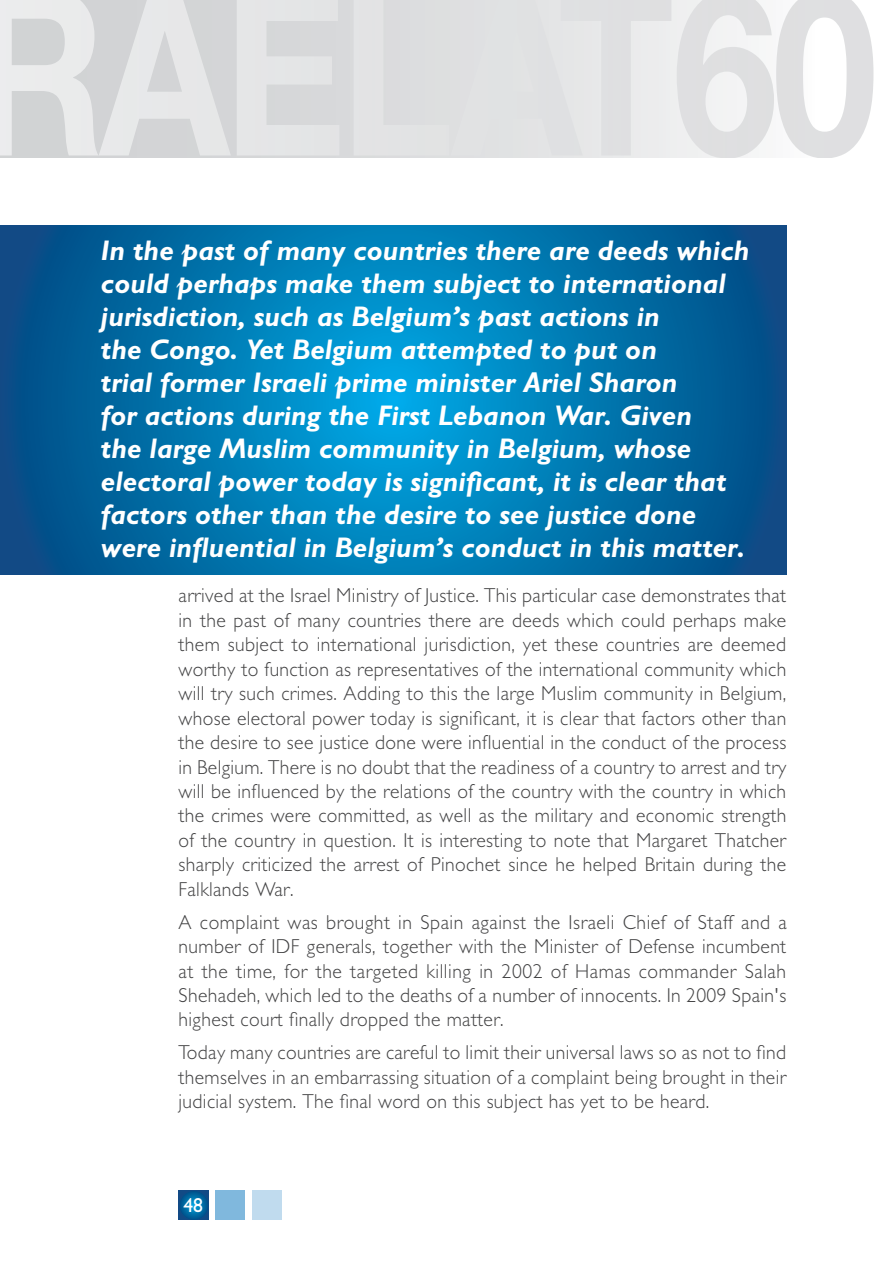
<style>
.page{position:relative;width:893px;height:1263px;background:#fff}
.page>*{position:absolute;margin:0;border:0;box-sizing:border-box;transform-origin:0 0}
.t1{font:italic 700 28.5px/33px "Gentle Sans";color:#fff}
.t2{font:300 20.25px/24.5px "Gentle Sans";letter-spacing:.02em;color:#414142;text-align:justify}
.t3{font:20.25px "Gentle Sans";color:#fff}
</style>
<div class="page">
<svg style="left:0;top:225px;width:787px;height:349px;background:#0172ac"></svg>
<svg style="left:776px;top:0;width:98px;height:157px"></svg>
<svg style="left:0;top:0;width:774px;height:157px;background:#e0e1e2"></svg>
<svg style="left:179px;top:1190px;width:29px;height:30px"></svg>
<div style="left:216px;top:1190px;width:29px;height:30px;background:#80b8dd"></div>
<div style="left:253px;top:1190px;width:29px;height:30px;background:#c0dbee"></div>
<p class="t1" style="left:101px;top:234px;width:650px">In the past of many countries there are deeds which could perhaps make them subject to international jurisdiction, such as Belgium’s past actions in<br>the Congo. Yet Belgium attempted to put on<br>trial former Israeli prime minister Ariel Sharon<br>for actions during the First Lebanon War. Given<br>the large Muslim community in Belgium, whose electoral power today is significant, it is clear that factors other than the desire to see justice done were influential in Belgium’s conduct in this matter.</p>
<p class="t2" style="left:179px;top:583px;width:609px">arrived at the Israel Ministry of Justice. This particular case demonstrates that in the past of many countries there are deeds which could perhaps make them subject to international jurisdiction, yet these countries are deemed worthy to function as representatives of the international community which will try such crimes. Adding to this the large Muslim community in Belgium, whose electoral power today is significant, it is clear that factors other than the desire to see justice done were influential in the conduct of the process in Belgium. There is no doubt that the readiness of a country to arrest and try will be influenced by the relations of the country with the country in which the crimes were committed, as well as the military and economic strength of the country in question. It is interesting to note that Margaret Thatcher sharply criticized the arrest of Pinochet since he helped Britain during the Falklands War.</p>
<p class="t2" style="left:179px;top:909px;width:610px">A complaint was brought in Spain against the Israeli Chief of Staff and a number of IDF generals, together with the Minister of Defense incumbent at the time, for the targeted killing in 2002 of Hamas commander Salah Shehadeh, which led to the deaths of a number of innocents. In 2009 Spain's highest court finally dropped the matter.</p>
<p class="t2" style="left:179px;top:1040px;width:609px">Today many countries are careful to limit their universal laws so as not to find themselves in an embarrassing situation of a complaint being brought in their judicial system. The final word on this subject has yet to be heard.</p>
<p class="t3" style="left:183px;top:1193px;width:21px">48</p>
</div>
